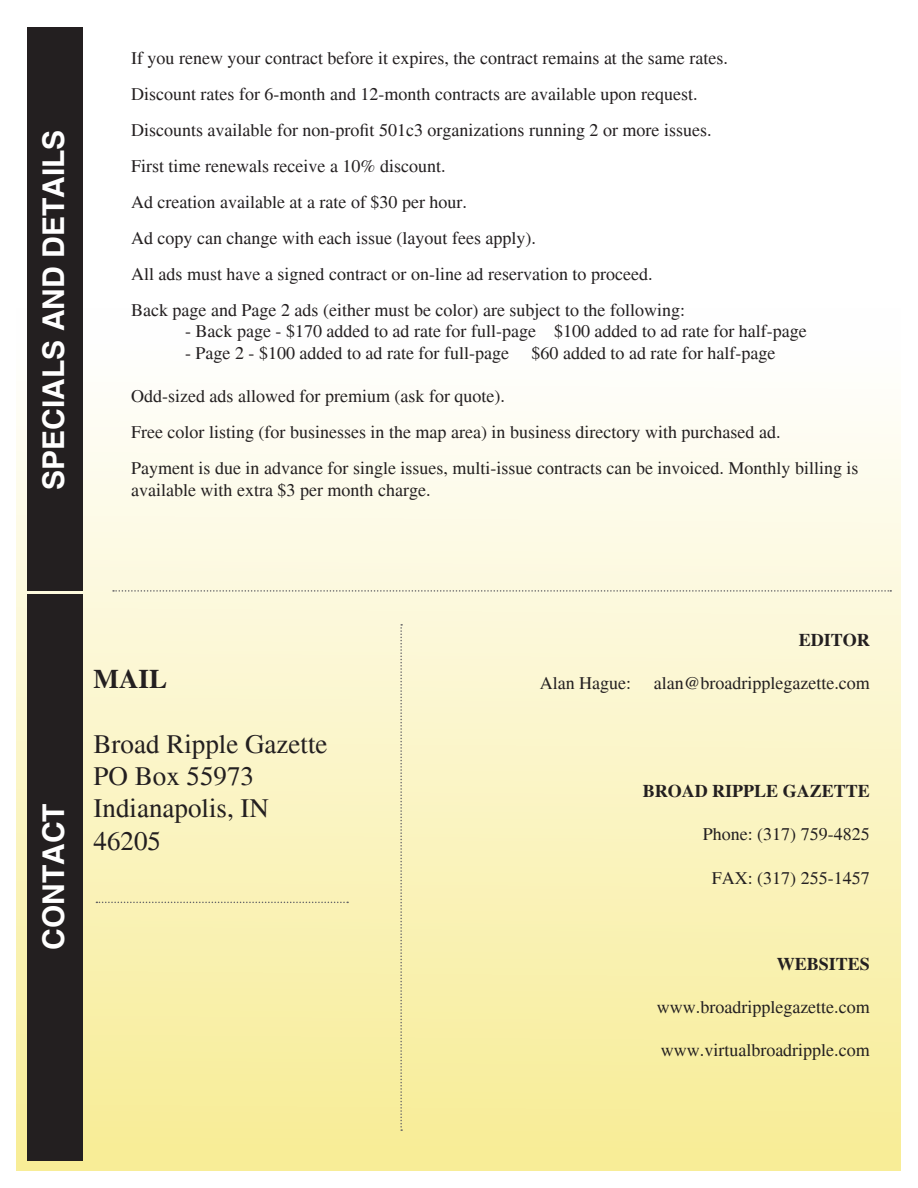
<style>
.page{position:relative;width:918px;height:1188px;background:#fff}
.page>*{position:absolute;margin:0;border:0;box-sizing:border-box;transform-origin:0 0}
.t1{font:700 30px "Helvetica";color:#fff}
.t2{font:27px/32.4px "Times";color:#231f20}
.t3{font:700 27px "Times";color:#231f20}
.t4{font:18px/36px "Times";color:#231f20}
.t5{font:700 18px "Times";color:#231f20}
</style>
<div class="page">
<div style="left:16px;top:309px;width:886px;height:862px;background:linear-gradient(to bottom,#fff,#f7ec95)"></div>
<div style="left:27px;top:28px;width:56px;height:563px;background:#231f20"></div>
<div style="left:27px;top:594px;width:56px;height:567px;background:#231f20"></div>
<svg style="left:113px;top:590px;width:778px;height:2px;background:#d2d0bd"></svg>
<svg style="left:96px;top:902px;width:252px;height:1px"></svg>
<svg style="left:400px;top:624px;width:2px;height:507px"></svg>
<h1 class="t1" style="left:35px;top:490px;width:362px;rotate:-90deg">SPECIALS AND DETAILS</h1>
<p class="t4" style="left:131px;top:40px;width:598px">If you renew your contract before it expires, the contract remains at the same rates.<br>Discount rates for 6-month and 12-month contracts are available upon request.<br>Discounts available for non-profit 501c3 organizations running 2 or more issues.<br>First time renewals receive a 10% discount.<br>Ad creation available at a rate of $30 per hour.<br>Ad copy can change with each issue (layout fees apply).<br>All ads must have a signed contract or on-line ad reservation to proceed.<br>Back page and Page 2 ads (either must be color) are subject to the following:</p>
<p class="t4" style="left:185px;top:313px;width:623px">- Back page - $170 added to ad rate for full-page $100 added to ad rate for half-page</p>
<p class="t4" style="left:185px;top:335px;width:325px">- Page 2 - $100 added to ad rate for full-page</p>
<p class="t4" style="left:532px;top:335px;width:245px">$60 added to ad rate for half-page</p>
<p class="t4" style="left:131px;top:378px;width:729px">Odd-sized ads allowed for premium (ask for quote).<br>Free color listing (for businesses in the map area) in business directory with purchased ad.<br>Payment is due in advance for single issues, multi-issue contracts can be invoiced. Monthly billing is</p>
<p class="t4" style="left:131px;top:472px;width:301px">available with extra $3 per month charge.</p>
<h1 class="t1" style="left:35px;top:950px;width:148px;rotate:-90deg">CONTACT</h1>
<h2 class="t3" style="left:94px;top:663px;width:75px">MAIL</h2>
<h2 class="t2" style="left:94px;top:728px;width:235px">Broad Ripple Gazette<br>PO Box 55973<br>Indianapolis, IN<br>46205</h2>
<p class="t5" style="left:799px;top:629px;width:73px">EDITOR</p>
<p class="t4" style="left:540px;top:665px;width:93px">Alan Hague:</p>
<p class="t4" style="left:654px;top:665px;width:218px">alan@broadripplegazette.com</p>
<p class="t5" style="left:643px;top:781px;width:229px">BROAD RIPPLE GAZETTE</p>
<p class="t4" style="left:703px;top:817px;width:168px">Phone: (317) 759-4825</p>
<p class="t4" style="left:712px;top:860px;width:159px">FAX: (317) 255-1457</p>
<p class="t5" style="left:777px;top:953px;width:95px">WEBSITES</p>
<p class="t4" style="left:657px;top:989px;width:214px">www.broadripplegazette.com</p>
<p class="t4" style="left:661px;top:1033px;width:210px">www.virtualbroadripple.com</p>
</div>
